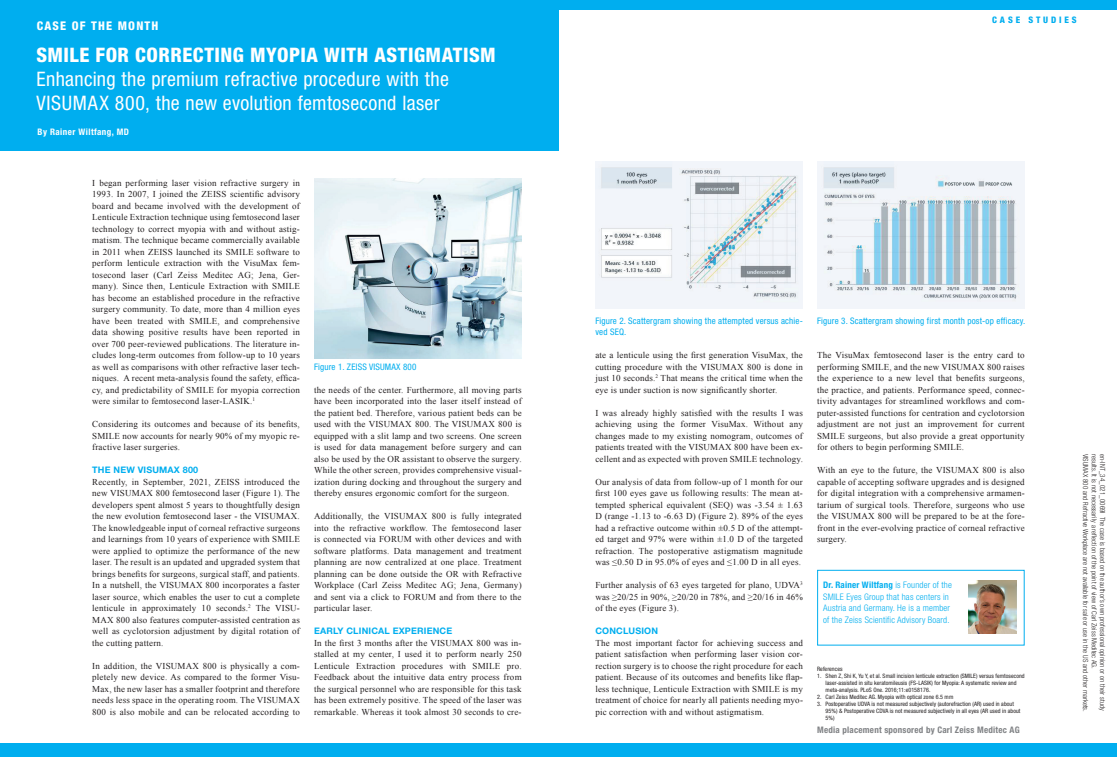
<style>
.page{position:relative;width:1117px;height:757px;background:#fff}
.page>*{position:absolute;margin:0;border:0;box-sizing:border-box;transform-origin:0 0}
.t1{font:condensed 20px/24px "Helvetica Neue";letter-spacing:.015em;color:#fff}
.t2{font:800 condensed 20px "Helvetica Neue";letter-spacing:.025em;color:#fff}
.t3{font:800 condensed 12px "Helvetica Neue";letter-spacing:.1em;color:#fff}
.t4{font:9px/11.5px "Times New Roman";letter-spacing:.02em;color:#231f20;text-align:justify}
.t5{font:condensed 9px/11.5px "Helvetica Neue";letter-spacing:.02em;color:#00aeef}
.t6{font:300 condensed 9px/11.5px "Helvetica Neue";letter-spacing:.02em;color:#00aeef}
.t7{font:700 9px "Helvetica Neue";letter-spacing:.02em;color:#00aeef}
.t8{font:700 condensed 9px "Helvetica Neue";letter-spacing:.025em;color:#808285}
.t9{font:700 condensed 9px "Helvetica Neue";letter-spacing:.05em;color:#fff}
.t10{font:800 condensed 9px "Helvetica Neue";letter-spacing:.32em;color:#00aeef}
.t11{font:300 condensed 7px "Helvetica Neue";letter-spacing:.01em;color:#231f20}
.t12{font:condensed 6px/7px "Helvetica Neue";letter-spacing:.01em;color:#231f20}
.s1{font-weight:700}
</style>
<div class="page">
<div style="left:0;top:0;width:558px;height:150px;background:#00aeef"></div>
<div style="left:558px;top:0;width:559px;height:9px;background:#00aeef"></div>
<div style="left:0;top:743px;width:1117px;height:14px;background:#00aeef"></div>
<div style="left:817px;top:570px;width:208px;height:75px;background:#fff;border:1px solid #00aeef"></div>
<img style="left:968px;top:580px;width:48px;height:54px">
<img style="left:595px;top:162px;width:208px;height:146px">
<img style="left:817px;top:162px;width:208px;height:146px">
<img style="left:314px;top:179px;width:208px;height:179px">
<h2 class="t3" style="left:37px;top:19px;width:123px">CASE OF THE MONTH</h2>
<h1 class="t2" style="left:36px;top:43px;width:461px">SMILE FOR CORRECTING MYOPIA WITH ASTIGMATISM</h1>
<h1 class="t1" style="left:36px;top:67px;width:414px">Enhancing the premium refractive procedure with the<br>VISUMAX 800, the new evolution femtosecond laser</h1>
<p class="t9" style="left:38px;top:126px;width:93px">By Rainer Wiltfang, MD</p>
<p class="t10" style="left:992px;top:14px;width:86px">CASE STUDIES</p>
<p class="t4" style="left:92px;top:177px;width:209px">I began performing laser vision refractive surgery in 1993. In 2007, I joined the ZEISS scientific advisory board and became involved with the development of Lenticule Extraction technique using femtosecond laser technology to correct myopia with and without astig&shy;matism. The technique became commercially available in 2011 when ZEISS launched its SMILE software to perform lenticule extraction with the VisuMax fem&shy;tosecond laser (Carl Zeiss Meditec AG; Jena, Ger&shy;many). Since then, Lenticule Extraction with SMILE has become an established procedure in the refractive surgery community. To date, more than 4 million eyes have been treated with SMILE, and comprehensive data showing positive results have been reported in over 700 peer-reviewed publications. The literature in&shy;cludes long-term outcomes from follow-up to 10 years as well as comparisons with other refractive laser tech&shy;niques. A recent meta-analysis found the safety, effica&shy;cy, and predictability of SMILE for myopia correction were similar to femtosecond laser-LASIK.<sup>1</sup></p>
<p class="t4" style="left:92px;top:418px;width:209px">Considering its outcomes and because of its benefits, SMILE now accounts for nearly 90% of my myopic re&shy;fractive laser surgeries.</p>
<p class="t7" style="left:92px;top:464px;width:107px">THE NEW VISUMAX 800</p>
<p class="t4" style="left:92px;top:476px;width:209px">Recently, in September, 2021, ZEISS introduced the new VISUMAX 800 femtosecond laser (Figure 1). The developers spent almost 5 years to thoughtfully design the new evolution femtosecond laser - the VISUMAX.<br>The knowledgeable input of corneal refractive surgeons and learnings from 10 years of experience with SMILE were applied to optimize the performance of the new laser. The result is an updated and upgraded system that brings benefits for surgeons, surgical staff, and patients.<br>In a nutshell, the VISUMAX 800 incorporates a faster laser source, which enables the user to cut a complete lenticule in approximately 10 seconds.<sup>2</sup> The VISU-MAX 800 also features computer-assisted centration as well as cyclotorsion adjustment by digital rotation of the cutting pattern.</p>
<p class="t4" style="left:92px;top:660px;width:209px">In addition, the VISUMAX 800 is physically a com&shy;pletely new device. As compared to the former Visu-Max, the new laser has a smaller footprint and therefore needs less space in the operating room. The VISUMAX 800 is also mobile and can be relocated according to</p>
<p class="t5" style="left:595px;top:315px;width:209px">Figure 2. Scattergram showing the attempted versus achie&shy;ved SEQ.</p>
<p class="t5" style="left:817px;top:315px;width:210px">Figure 3. Scattergram showing first month post-op efficacy.</p>
<p class="t4" style="left:595px;top:349px;width:209px">ate a lenticule using the first generation VisuMax, the cutting procedure with the VISUMAX 800 is done in just 10 seconds.<sup>2</sup> That means the critical time when the eye is under suction is now significantly shorter.</p>
<p class="t4" style="left:595px;top:407px;width:209px">I was already highly satisfied with the results I was achieving using the former VisuMax. Without any changes made to my existing nomogram, outcomes of patients treated with the VISUMAX 800 have been ex&shy;cellent and as expected with proven SMILE technology.</p>
<p class="t4" style="left:595px;top:476px;width:209px">Our analysis of data from follow-up of 1 month for our first 100 eyes gave us following results: The mean at&shy;tempted spherical equivalent (SEQ) was -3.54 ± 1.63<br>D (range -1.13 to -6.63 D) (Figure 2). 89% of the eyes had a refractive outcome within ±0.5 D of the attempt&shy;ed target and 97% were within ±1.0 D of the targeted refraction. The postoperative astigmatism magnitude was ≤0.50 D in 95.0% of eyes and ≤1.00 D in all eyes.</p>
<p class="t4" style="left:595px;top:579px;width:209px">Further analysis of 63 eyes targeted for plano, UDVA<sup>3 </sup>was ≥20/25 in 90%, ≥20/20 in 78%, and ≥20/16 in 46% of the eyes (Figure 3).</p>
<p class="t7" style="left:595px;top:625px;width:64px">CONCLUSION</p>
<p class="t4" style="left:595px;top:637px;width:209px">The most important factor for achieving success and patient satisfaction when performing laser vision cor&shy;rection surgery is to choose the right procedure for each patient. Because of its outcomes and benefits like flap&shy;less technique, Lenticule Extraction with SMILE is my treatment of choice for nearly all patients needing myo&shy;pic correction with and without astigmatism.</p>
<p class="t5" style="left:314px;top:361px;width:104px">Figure 1. ZEISS VISUMAX 800</p>
<p class="t4" style="left:817px;top:349px;width:209px">The VisuMax femtosecond laser is the entry card to performing SMILE, and the new VISUMAX 800 raises the experience to a new level that benefits surgeons, the practice, and patients. Performance speed, connec&shy;tivity advantages for streamlined workflows and com&shy;puter-assisted functions for centration and cyclotorsion adjustment are not just an improvement for current SMILE surgeons, but also provide a great opportunity for others to begin performing SMILE.</p>
<p class="t4" style="left:817px;top:464px;width:209px">With an eye to the future, the VISUMAX 800 is also capable of accepting software upgrades and is designed for digital integration with a comprehensive armamen&shy;tarium of surgical tools. Therefore, surgeons who use the VISUMAX 800 will be prepared to be at the fore&shy;front in the ever-evolving practice of corneal refractive surgery.</p>
<p class="t4" style="left:314px;top:384px;width:209px">the needs of the center. Furthermore, all moving parts have been incorporated into the laser itself instead of the patient bed. Therefore, various patient beds can be used with the VISUMAX 800. The VISUMAX 800 is equipped with a slit lamp and two screens. One screen is used for data management before surgery and can also be used by the OR assistant to observe the surgery.<br>While the other screen, provides comprehensive visual&shy;ization during docking and throughout the surgery and thereby ensures ergonomic comfort for the surgeon.</p>
<p class="t4" style="left:314px;top:510px;width:209px">Additionally, the VISUMAX 800 is fully integrated into the refractive workflow. The femtosecond laser is connected via FORUM with other devices and with software platforms. Data management and treatment planning are now centralized at one place. Treatment planning can be done outside the OR with Refractive Workplace (Carl Zeiss Meditec AG; Jena, Germany) and sent via a click to FORUM and from there to the particular laser.</p>
<p class="t7" style="left:314px;top:625px;width:140px">EARLY CLINICAL EXPERIENCE</p>
<p class="t4" style="left:314px;top:637px;width:209px">In the first 3 months after the VISUMAX 800 was in&shy;stalled at my center, I used it to perform nearly 250<br>Lenticule Extraction procedures with SMILE pro.<br>Feedback about the intuitive data entry process from the surgical personnel who are responsible for this task has been extremely positive. The speed of the laser was remarkable. Whereas it took almost 30 seconds to cre-</p>
<p class="t6" style="left:823px;top:579px;width:130px"><span class="s1">Dr. Rainer Wiltfang</span> is Founder of the SMILE Eyes Group that has centers in Austria and Germany. He is a member of the Zeiss Scientific Advisory Board.</p>
<p class="t12" style="left:817px;top:665px;width:27px">References</p>
<p class="t12" style="left:826px;top:672px;width:201px;text-indent:-9px">1. Shen Z, Shi K, Yu Y, et al. Small incision lenticule extraction (SMILE) versus femtosecond laser-assisted in situ keratomileusis (FS-LASIK) for Myopia: A systematic review and meta-analysis. PLoS One. 2016;11:e0158176.</p>
<p class="t12" style="left:817px;top:693px;width:138px">2. Carl Zeiss Meditec AG. Myopia with optical zone 6.5 mm</p>
<p class="t12" style="left:826px;top:700px;width:196px;text-indent:-9px">3. Postoperative UDVA is not measured subjectively (autorefraction (AR) used in about<br>95%) &amp; Postoperative CDVA is not measured subjectively in all eyes (AR used in about<br>5%)</p>
<p class="t8" style="left:817px;top:724px;width:204px">Media placement sponsored by Carl Zeiss Meditec AG</p>
<p class="t11" style="left:1090px;top:454px;width:259px;rotate:90deg">VISUMAX 800 and Refractive Workplace are not available for sale or use in the US and other markets.</p>
<p class="t11" style="left:1098px;top:454px;width:217px;rotate:90deg">results. It is not necessarily a reflection of the point of view of Carl Zeiss Meditec AG.</p>
<p class="t11" style="left:1106px;top:454px;width:258px;rotate:90deg">en-INT_34_021_0069I The case is based on the author’s own professional opinion or on their study</p>
</div>
